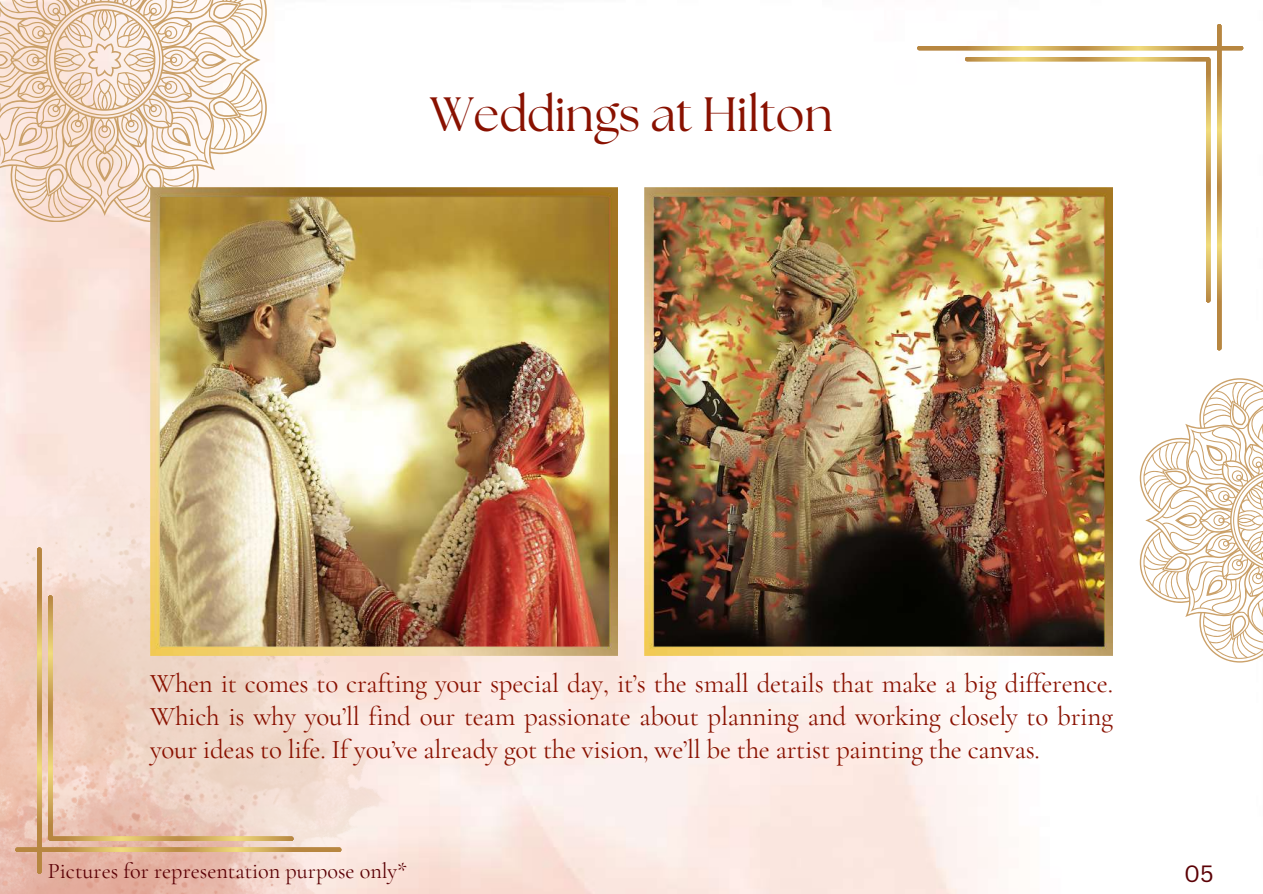
<style>
.page{position:relative;width:1263px;height:894px;background:#fff}
.page>*{position:absolute;margin:0;border:0;box-sizing:border-box;transform-origin:0 0}
.t1{font:48px "The Seasons";color:#891100}
.t2{font:27px/32.7px "Cormorant Garamond";letter-spacing:-.01em;color:#891100;text-align:justify}
.t3{font:22.95px "Canva Sans";color:#5b0005}
.t4{font:22.2px "Cormorant Garamond";color:#5b0005}
</style>
<div class="page">
<img style="left:0;top:187px;width:1246px;height:706px">
<img style="left:0;top:410px;width:498px;height:483px">
<svg style="left:0;top:0;width:267px;height:222px"></svg>
<svg style="left:1140px;top:378px;width:123px;height:284px"></svg>
<svg style="left:917px;top:24px;width:327px;height:327px"></svg>
<svg style="left:15px;top:546px;width:327px;height:328px;background:#edcebc"></svg>
<img style="left:150px;top:187px;width:468px;height:468px">
<img style="left:645px;top:187px;width:468px;height:468px">
<h1 class="t1" style="left:430px;top:87px;width:404px">Weddings at Hilton</h1>
<p class="t2" style="left:150px;top:667px;width:964px">When it comes to crafting your special day, it’s the small details that make a big difference.<br>Which is why you’ll find our team passionate about planning and working closely to bring your ideas to life. If you’ve already got the vision, we’ll be the artist painting the canvas.</p>
<p class="t4" style="left:48px;top:857px;width:361px">Pictures for representation purpose only*</p>
<p class="t3" style="left:1184px;top:857px;width:31px">05</p>
</div>
